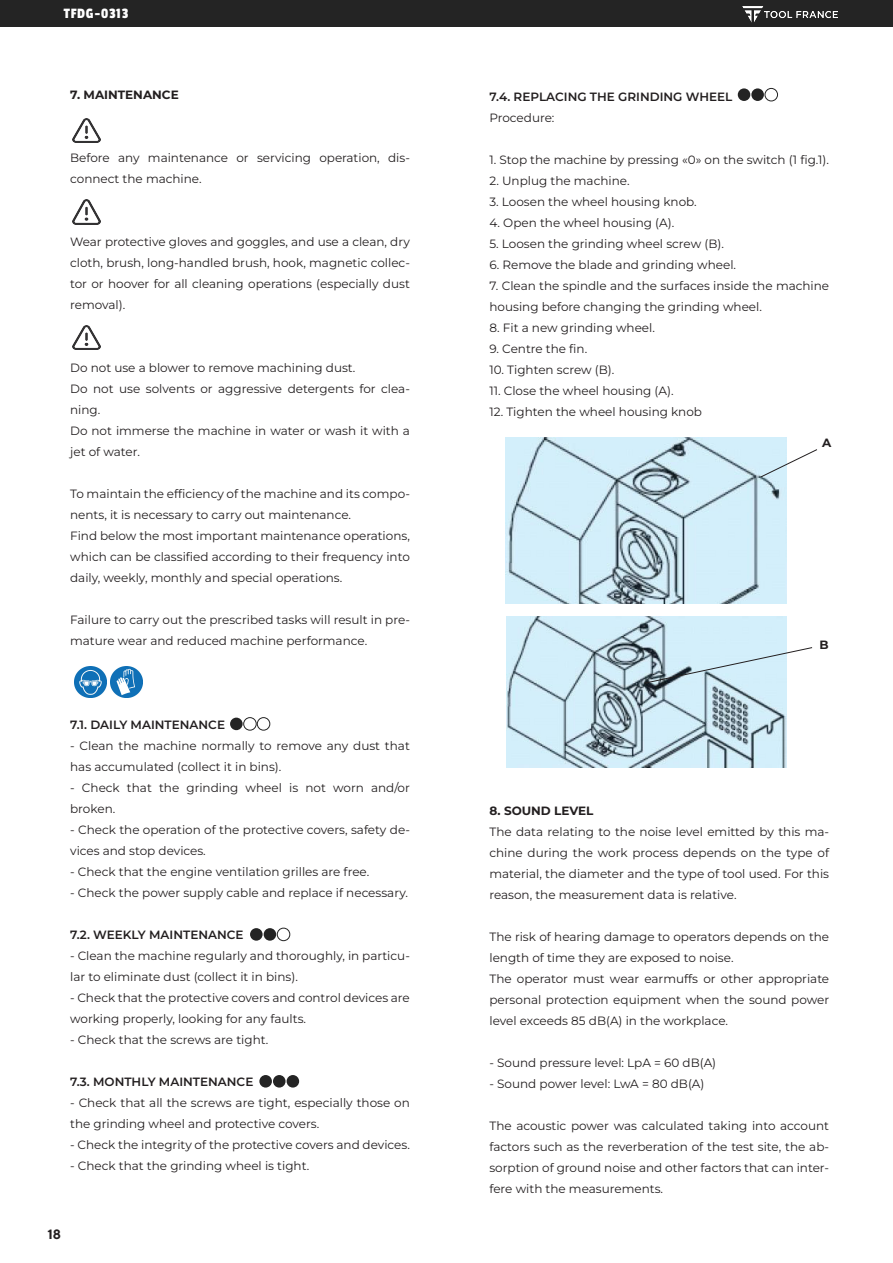
<style>
.page{position:relative;width:893px;height:1263px;background:#fff}
.page>*{position:absolute;margin:0;border:0;box-sizing:border-box;transform-origin:0 0}
.t1{font:15px "Passion One";letter-spacing:.05em;color:#fff}
.t2{font:700 13.5px "TT Norms";color:#231f20}
.t3{font:12px/21px "Montserrat";color:#231f20}
.t4{font:600 12px "Montserrat";color:#231f20}
.t5{font:700 12px "Montserrat";color:#231f20}
</style>
<div class="page">
<div style="left:0;top:0;width:893px;height:27px;background:#242424"></div>
<img style="left:743px;top:6px;width:94px;height:17px">
<img style="left:73px;top:118px;width:28px;height:24px">
<img style="left:73px;top:200px;width:28px;height:24px">
<img style="left:111px;top:666px;width:31px;height:31px">
<img style="left:75px;top:666px;width:31px;height:31px">
<div style="left:259px;top:1075px;width:13px;height:12px;background:#242424;border-radius:50%"></div>
<div style="left:287px;top:1075px;width:12px;height:12px;background:#242424;border-radius:50%"></div>
<div style="left:273px;top:1075px;width:13px;height:12px;background:#242424;border-radius:50%"></div>
<div style="left:250px;top:928px;width:13px;height:13px;background:#242424;border-radius:50%"></div>
<div style="left:277px;top:928px;width:13px;height:13px;border:1px solid #242424;border-radius:50%"></div>
<div style="left:264px;top:928px;width:12px;height:13px;background:#242424;border-radius:50%"></div>
<div style="left:230px;top:718px;width:13px;height:12px;background:#242424;border-radius:50%"></div>
<div style="left:257px;top:717px;width:13px;height:13px;border:1px solid #242424;border-radius:50%"></div>
<div style="left:243px;top:717px;width:13px;height:13px;border:1px solid #242424;border-radius:50%"></div>
<div style="left:738px;top:88px;width:12px;height:13px;background:#242424;border-radius:50%"></div>
<div style="left:765px;top:88px;width:13px;height:13px;border:1px solid #242424;border-radius:50%"></div>
<div style="left:751px;top:88px;width:13px;height:13px;background:#242424;border-radius:50%"></div>
<img style="left:73px;top:325px;width:28px;height:25px">
<img style="left:506px;top:438px;width:280px;height:166px">
<svg style="left:760px;top:449px;width:57px;height:29px"></svg>
<img style="left:506px;top:617px;width:281px;height:151px">
<svg style="left:644px;top:647px;width:169px;height:37px;background:#c5dbe4"></svg>
<p class="t1" style="left:64px;top:5px;width:66px">TFDG-0313</p>
<p class="t5" style="left:70px;top:87px;width:110px">7. MAINTENANCE</p>
<p class="t3" style="left:70px;top:147px;width:341px">Before any maintenance or servicing operation, dis&shy;connect the machine.</p>
<p class="t3" style="left:70px;top:231px;width:341px;text-align:justify">Wear protective gloves and goggles, and use a clean, dry cloth, brush, long-handled brush, hook, magnetic collec&shy;tor or hoover for all cleaning operations (especially dust removal).</p>
<p class="t3" style="left:70px;top:357px;width:287px">Do not use a blower to remove machining dust.</p>
<p class="t3" style="left:70px;top:378px;width:341px">Do not use solvents or aggressive detergents for clea&shy;ning.</p>
<p class="t3" style="left:70px;top:420px;width:341px">Do not immerse the machine in water or wash it with a jet of water.</p>
<p class="t3" style="left:70px;top:483px;width:341px">To maintain the efficiency of the machine and its compo&shy;nents, it is necessary to carry out maintenance.</p>
<p class="t3" style="left:70px;top:525px;width:341px;text-align:justify">Find below the most important maintenance operations, which can be classified according to their frequency into daily, weekly, monthly and special operations.</p>
<p class="t3" style="left:70px;top:609px;width:341px">Failure to carry out the prescribed tasks will result in pre&shy;mature wear and reduced machine performance.</p>
<p class="t4" style="left:70px;top:717px;width:156px">7.1. DAILY MAINTENANCE</p>
<p class="t3" style="left:70px;top:735px;width:341px">- Clean the machine normally to remove any dust that has accumulated (collect it in bins).</p>
<p class="t3" style="left:70px;top:777px;width:341px">- Check that the grinding wheel is not worn and/or broken.</p>
<p class="t3" style="left:70px;top:819px;width:341px">- Check the operation of the protective covers, safety de&shy;vices and stop devices.</p>
<p class="t3" style="left:70px;top:861px;width:301px">- Check that the engine ventilation grilles are free.</p>
<p class="t3" style="left:70px;top:882px;width:339px">- Check the power supply cable and replace if necessary.</p>
<p class="t4" style="left:70px;top:927px;width:175px">7.2. WEEKLY MAINTENANCE</p>
<p class="t3" style="left:70px;top:945px;width:341px">- Clean the machine regularly and thoroughly, in particu&shy;lar to eliminate dust (collect it in bins).</p>
<p class="t3" style="left:70px;top:987px;width:341px">- Check that the protective covers and control devices are working properly, looking for any faults.</p>
<p class="t3" style="left:70px;top:1029px;width:200px">- Check that the screws are tight.</p>
<p class="t4" style="left:70px;top:1074px;width:185px">7.3. MONTHLY MAINTENANCE</p>
<p class="t3" style="left:70px;top:1092px;width:341px">- Check that all the screws are tight, especially those on the grinding wheel and protective covers.</p>
<p class="t3" style="left:70px;top:1134px;width:341px">- Check the integrity of the protective covers and devices.</p>
<p class="t3" style="left:70px;top:1155px;width:241px">- Check that the grinding wheel is tight.</p>
<p class="t2" style="left:47px;top:1225px;width:15px">18</p>
<p class="t4" style="left:489px;top:89px;width:244px">7.4. REPLACING THE GRINDING WHEEL</p>
<p class="t3" style="left:489px;top:107px;width:67px">Procedure:</p>
<p class="t3" style="left:489px;top:149px;width:341px">1. Stop the machine by pressing «0» on the switch (1 fig.1).</p>
<p class="t3" style="left:489px;top:170px;width:142px">2. Unplug the machine.</p>
<p class="t3" style="left:489px;top:191px;width:209px">3. Loosen the wheel housing knob.</p>
<p class="t3" style="left:489px;top:212px;width:186px">4. Open the wheel housing (A).</p>
<p class="t3" style="left:489px;top:233px;width:236px">5. Loosen the grinding wheel screw (B).</p>
<p class="t3" style="left:489px;top:254px;width:248px">6. Remove the blade and grinding wheel.</p>
<p class="t3" style="left:489px;top:275px;width:341px">7. Clean the spindle and the surfaces inside the machine housing before changing the grinding wheel.</p>
<p class="t3" style="left:489px;top:317px;width:167px">8. Fit a new grinding wheel.</p>
<p class="t3" style="left:489px;top:338px;width:99px">9. Centre the fin.</p>
<p class="t3" style="left:489px;top:359px;width:127px">10. Tighten screw (B).</p>
<p class="t3" style="left:489px;top:380px;width:186px">11. Close the wheel housing (A).</p>
<p class="t3" style="left:489px;top:401px;width:214px">12. Tighten the wheel housing knob</p>
<p class="t5" style="left:822px;top:435px;width:11px">A</p>
<p class="t5" style="left:820px;top:636px;width:11px">B</p>
<p class="t5" style="left:489px;top:803px;width:106px">8. SOUND LEVEL</p>
<p class="t3" style="left:489px;top:821px;width:341px;text-align:justify">The data relating to the noise level emitted by this ma&shy;chine during the work process depends on the type of material, the diameter and the type of tool used. For this reason, the measurement data is relative.</p>
<p class="t3" style="left:489px;top:926px;width:341px">The risk of hearing damage to operators depends on the length of time they are exposed to noise.</p>
<p class="t3" style="left:489px;top:968px;width:341px;text-align:justify">The operator must wear earmuffs or other appropriate personal protection equipment when the sound power level exceeds 85 dB(A) in the workplace.</p>
<p class="t3" style="left:489px;top:1052px;width:228px">- Sound pressure level: LpA = 60 dB(A)</p>
<p class="t3" style="left:489px;top:1073px;width:217px">- Sound power level: LwA = 80 dB(A)</p>
<p class="t3" style="left:489px;top:1115px;width:341px;text-align:justify">The acoustic power was calculated taking into account factors such as the reverberation of the test site, the ab&shy;sorption of ground noise and other factors that can inter&shy;fere with the measurements.</p>
</div>
